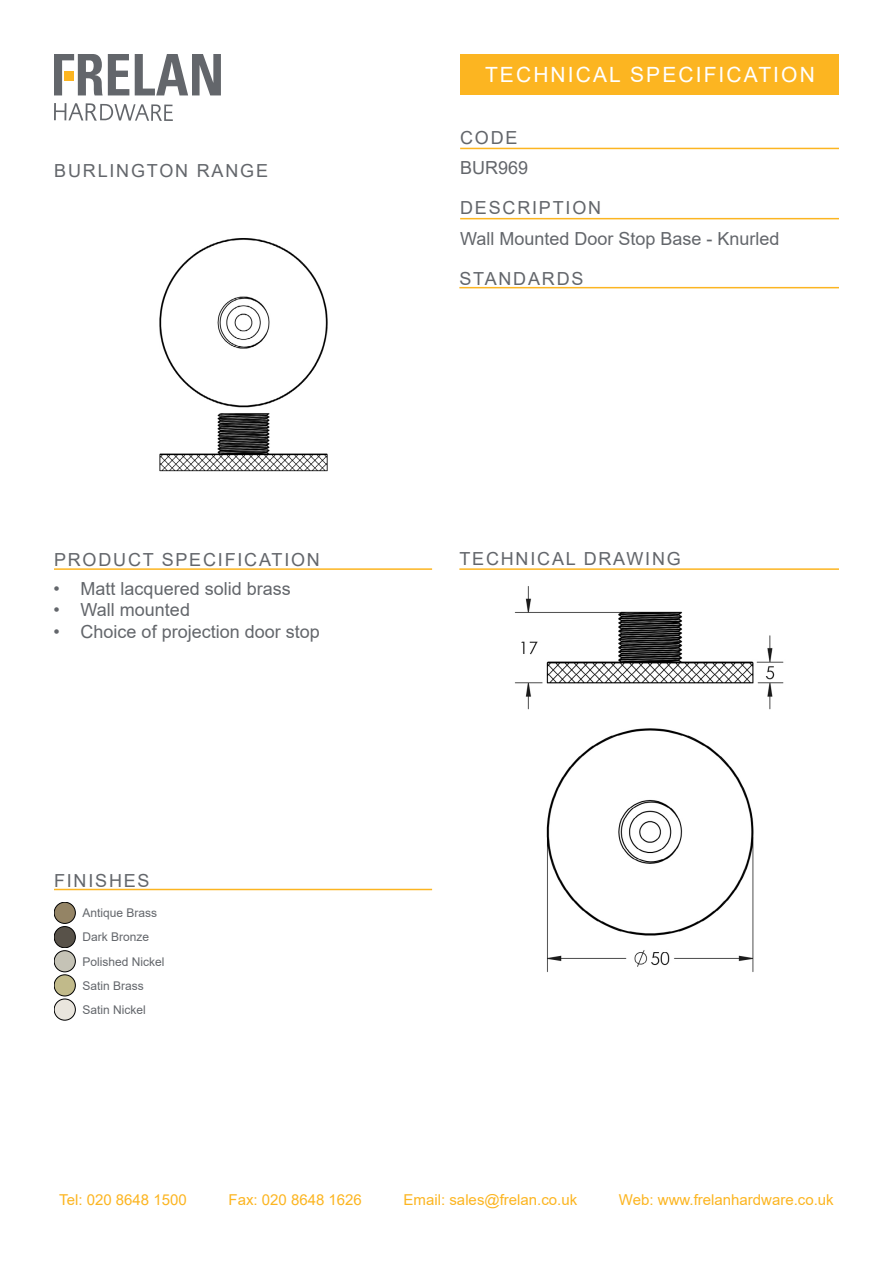
<style>
.page{position:relative;width:893px;height:1263px;background:#fff}
.page>*{position:absolute;margin:0;border:0;box-sizing:border-box;transform-origin:0 0}
.t1{font:21px "Arial";letter-spacing:.1em;color:#fff}
.t2{font:18px "Arial";color:#63666b}
.t3{font:18px "Arial";letter-spacing:.1em;color:#63666b}
.t4{font:15px "Arial";color:#fcb521}
.t5{font:12px/24.2px "Arial";color:#63666b}
</style>
<div class="page">
<svg style="left:54px;top:103px;width:119px;height:18px"></svg>
<svg style="left:54px;top:54px;width:75px;height:41px"></svg>
<svg style="left:135px;top:54px;width:86px;height:41px"></svg>
<div style="left:65px;top:71px;width:9px;height:9px;background:#fcb521"></div>
<div style="left:461px;top:54px;width:378px;height:40px;background:#fcb521"></div>
<hr style="left:460px;top:148px;width:379px;height:1px;background:#fcb521">
<hr style="left:460px;top:218px;width:379px;height:1px;background:#fcb521">
<hr style="left:54px;top:889px;width:378px;height:1px;background:#fcb521">
<hr style="left:459px;top:287px;width:380px;height:1px;background:#fcb521">
<hr style="left:459px;top:568px;width:380px;height:2px;background:#fcb521">
<hr style="left:54px;top:568px;width:378px;height:2px;background:#fcb521">
<div style="left:54px;top:902px;width:21px;height:21px;background:#948465;border-radius:50%"></div>
<div style="left:54px;top:902px;width:22px;height:22px;border:1px solid #000;border-radius:50%"></div>
<div style="left:54px;top:926px;width:21px;height:22px;background:#585249;border-radius:50%"></div>
<div style="left:54px;top:926px;width:22px;height:22px;border:1px solid #000;border-radius:50%"></div>
<div style="left:54px;top:975px;width:21px;height:21px;background:#c1ba8a;border-radius:50%"></div>
<div style="left:54px;top:974px;width:22px;height:22px;border:1px solid #000;border-radius:50%"></div>
<div style="left:54px;top:951px;width:21px;height:21px;background:#c5c3b6;border-radius:50%"></div>
<div style="left:54px;top:950px;width:22px;height:22px;border:1px solid #000;border-radius:50%"></div>
<div style="left:54px;top:999px;width:21px;height:21px;background:#e9e5dd;border-radius:50%"></div>
<div style="left:54px;top:999px;width:22px;height:21px;border:1px solid #000;border-radius:50%"></div>
<img style="left:159px;top:238px;width:169px;height:234px">
<img style="left:514px;top:586px;width:270px;height:386px">
<p class="t1" style="left:485px;top:60px;width:331px">TECHNICAL SPECIFICATION</p>
<p class="t3" style="left:54px;top:158px;width:215px">BURLINGTON RANGE</p>
<p class="t3" style="left:54px;top:548px;width:267px">PRODUCT SPECIFICATION</p>
<p class="t2" style="left:54px;top:576px;width:239px">• Matt lacquered solid brass</p>
<p class="t2" style="left:54px;top:597px;width:138px">• Wall mounted</p>
<p class="t2" style="left:54px;top:619px;width:268px">• Choice of projection door stop</p>
<p class="t3" style="left:54px;top:868px;width:97px">FINISHES</p>
<p class="t5" style="left:82px;top:901px;width:76px">Antique Brass<br>Dark Bronze</p>
<p class="t5" style="left:82px;top:973px;width:63px">Satin Brass</p>
<p class="t5" style="left:82px;top:949px;width:84px">Polished Nickel</p>
<p class="t5" style="left:82px;top:997px;width:65px">Satin Nickel</p>
<p class="t2" style="left:460px;top:125px;width:59px">CODE</p>
<p class="t2" style="left:460px;top:156px;width:70px">BUR969</p>
<p class="t3" style="left:460px;top:196px;width:143px">DESCRIPTION</p>
<p class="t2" style="left:460px;top:226px;width:321px">Wall Mounted Door Stop Base - Knurled</p>
<p class="t3" style="left:459px;top:267px;width:126px">STANDARDS</p>
<p class="t3" style="left:459px;top:546px;width:223px">TECHNICAL DRAWING</p>
<p class="t4" style="left:59px;top:1189px;width:129px">Tel: 020 8648 1500</p>
<p class="t4" style="left:228px;top:1189px;width:135px">Fax: 020 8648 1626</p>
<p class="t4" style="left:404px;top:1189px;width:175px">Email: sales@frelan.co.uk</p>
<p class="t4" style="left:619px;top:1189px;width:216px">Web: www.frelanhardware.co.uk</p>
</div>
